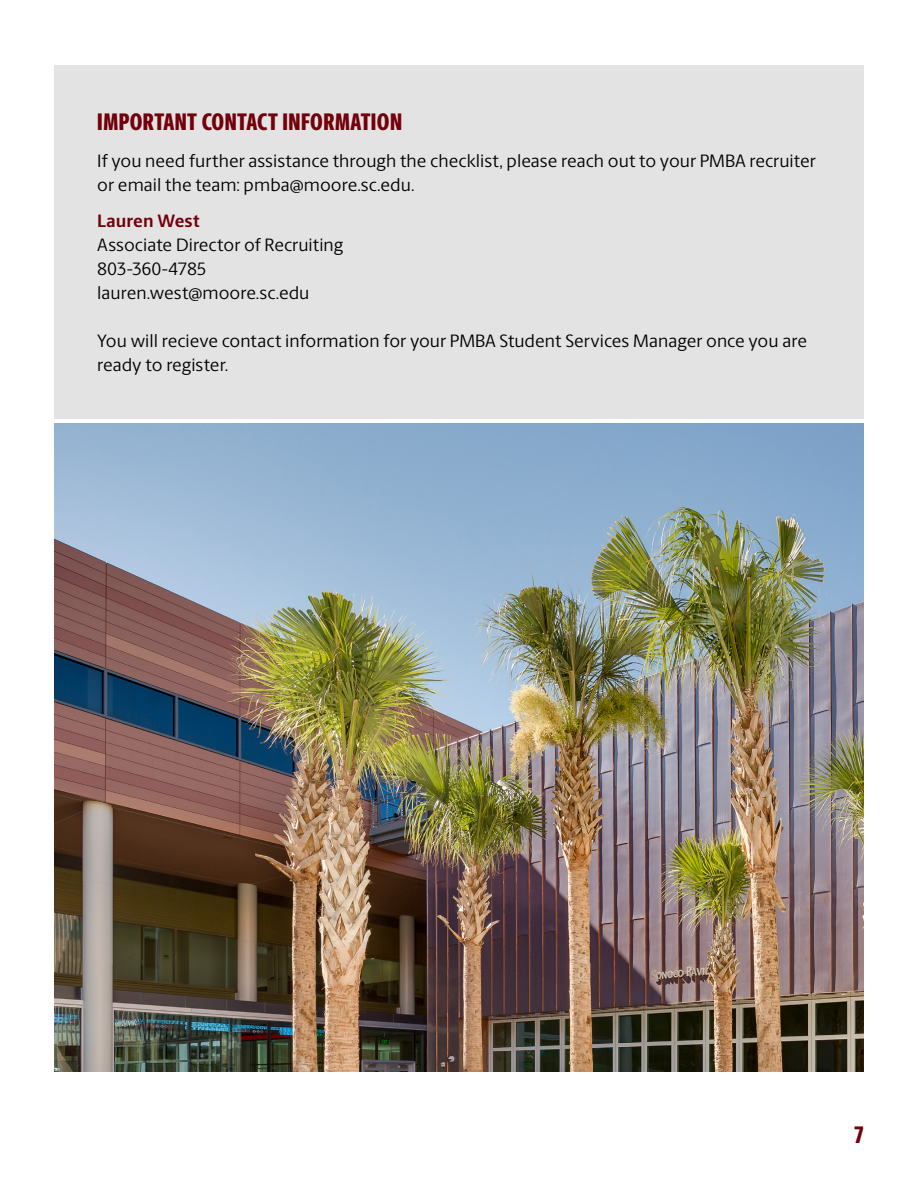
<style>
.page{position:relative;width:918px;height:1188px;background:#fff}
.page>*{position:absolute;margin:0;border:0;box-sizing:border-box;transform-origin:0 0}
.t1{font:800 24px "Berlingske Sans X Cn";letter-spacing:.015em;color:#73000a}
.t2{font:18px/24px "Berlingske Sans";color:#000}
.t3{font:18px "Berlingske Sans";letter-spacing:-.025em;color:#000}
.t4{font:700 18px "Berlingske Sans";letter-spacing:.005em;color:#73000a}
</style>
<div class="page">
<div style="left:54px;top:65px;width:810px;height:354px;background:#e3e3e3"></div>
<img style="left:54px;top:423px;width:810px;height:649px">
<p class="t1" style="left:97px;top:104px;width:306px">IMPORTANT CONTACT INFORMATION</p>
<p class="t2" style="left:97px;top:149px;width:720px">If you need further assistance through the checklist, please reach out to your PMBA recruiter or email the team: pmba@moore.sc.edu.</p>
<p class="t4" style="left:97px;top:207px;width:104px">Lauren West</p>
<p class="t2" style="left:97px;top:232px;width:247px">Associate Director of Recruiting</p>
<p class="t3" style="left:97px;top:256px;width:111px">803-360-4785</p>
<p class="t2" style="left:97px;top:280px;width:214px">lauren.west@moore.sc.edu</p>
<p class="t2" style="left:97px;top:328px;width:711px">You will recieve contact information for your PMBA Student Services Manager once you are ready to register.</p>
<h1 class="t1" style="left:854px;top:1117px;width:11px">7</h1>
</div>
